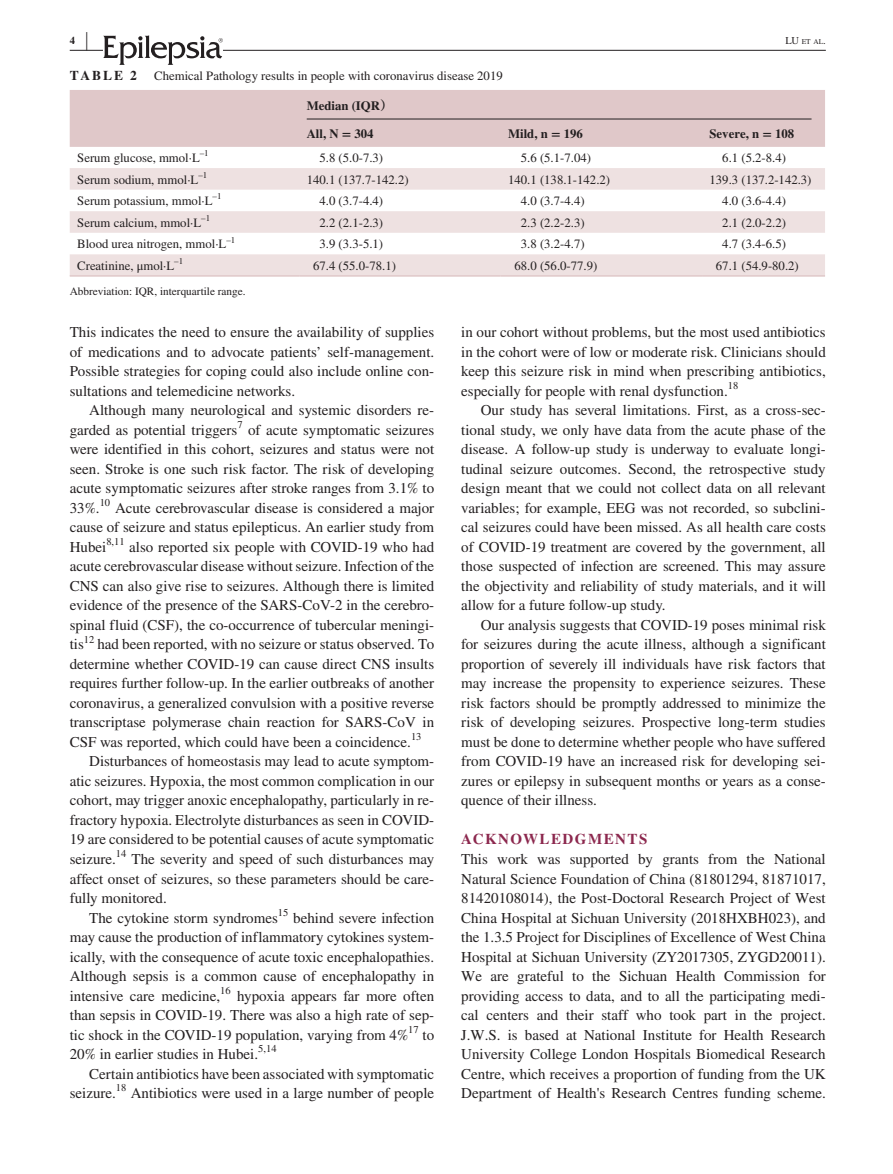
<style>
.page{position:relative;width:893px;height:1174px;background:#fff}
.page>*{position:absolute;margin:0;border:0;box-sizing:border-box;transform-origin:0 0}
.t1{font:700 25.95px "STIX";color:#231f20;scale:.36 1}
.t2{font:15px/19.5px "STIX";color:#231f20;text-align:justify}
.t3{font:700 15px "STIX";letter-spacing:.1em;color:#8c284e}
.t4{font:700 13.5px "STIX";letter-spacing:.14em;color:#231f20}
.t5{font:12.75px "STIX";color:#231f20}
.t6{font:700 12.75px/28px "STIX";color:#231f20}
.t7{font:11.25px "STIX";color:#231f20}
.t8{font:10.5px "STIX";color:#231f20}
.t9{font:700 10.5px "STIX";color:#231f20}
.t10{font:8.85px "STIX";color:#231f20}
.t11{font:7.35px "STIX";color:#231f20}
.s1{font-size:10.5px}
.s2{font-family:"Noto Serif CJ Ksc"}
</style>
<div class="page">
<hr style="left:70px;top:50px;width:756px;height:1px;background:#231f20">
<svg style="left:103px;top:35px;width:120px;height:30px"></svg>
<div style="left:70px;top:90px;width:755px;height:57px;background:#e0c8c9"></div>
<svg style="left:70px;top:168px;width:755px;height:107px;fill:#eee1e1"></svg>
<hr style="left:70px;top:275px;width:229px;height:2px;background:#e0c8c9">
<hr style="left:299px;top:275px;width:202px;height:2px;background:#e0c8c9">
<hr style="left:501px;top:275px;width:201px;height:2px;background:#e0c8c9">
<hr style="left:702px;top:275px;width:123px;height:2px;background:#e0c8c9">
<hr style="left:307px;top:119px;width:504px;height:1px;background:#231f20">
<p class="t9" style="left:70px;top:34px;width:7px">4</p>
<h1 class="t1" style="left:86px;top:26px;width:7px">|</h1>
<p class="t11" style="left:785px;top:36px;width:42px"><span class="s1">LU</span> et al<span class="s1">.</span></p>
<p class="t4" style="left:70px;top:68px;width:69px">TABLE 2</p>
<p class="t5" style="left:154px;top:67px;width:350px">Chemical Pathology results in people with coronavirus disease 2019</p>
<p class="t6" style="left:307px;top:91px;width:88px">Median (IQR<span class="s2">）<br></span>All, N = 304</p>
<p class="t6" style="left:508px;top:119px;width:76px">Mild, n = 196</p>
<p class="t6" style="left:710px;top:119px;width:86px">Severe, n = 108</p>
<p class="t10" style="left:200px;top:147px;width:10px">–1</p>
<p class="t5" style="left:319px;top:149px;width:65px">5.8 (5.0-7.3)</p>
<p class="t5" style="left:521px;top:149px;width:72px">5.6 (5.1-7.04)</p>
<p class="t5" style="left:722px;top:149px;width:65px">6.1 (5.2-8.4)</p>
<p class="t5" style="left:77px;top:171px;width:132px">Serum sodium, mmol·L<sup>–1</sup></p>
<p class="t5" style="left:307px;top:171px;width:103px">140.1 (137.7-142.2)</p>
<p class="t5" style="left:508px;top:171px;width:103px">140.1 (138.1-142.2)</p>
<p class="t5" style="left:710px;top:171px;width:103px">139.3 (137.2-142.3)</p>
<p class="t5" style="left:77px;top:192px;width:146px">Serum potassium, mmol·L<sup>–1</sup></p>
<p class="t5" style="left:319px;top:192px;width:65px">4.0 (3.7-4.4)</p>
<p class="t5" style="left:521px;top:192px;width:65px">4.0 (3.7-4.4)</p>
<p class="t5" style="left:722px;top:192px;width:65px">4.0 (3.6-4.4)</p>
<p class="t5" style="left:77px;top:214px;width:134px">Serum calcium, mmol·L<sup>–1</sup></p>
<p class="t5" style="left:319px;top:214px;width:65px">2.2 (2.1-2.3)</p>
<p class="t5" style="left:521px;top:214px;width:65px">2.3 (2.2-2.3)</p>
<p class="t5" style="left:722px;top:214px;width:65px">2.1 (2.0-2.2)</p>
<p class="t5" style="left:77px;top:235px;width:160px">Blood urea nitrogen, mmol·L<sup>–1</sup></p>
<p class="t5" style="left:319px;top:235px;width:65px">3.9 (3.3-5.1)</p>
<p class="t5" style="left:521px;top:235px;width:65px">3.8 (3.2-4.7)</p>
<p class="t5" style="left:722px;top:235px;width:65px">4.7 (3.4-6.5)</p>
<p class="t5" style="left:77px;top:257px;width:107px">Creatinine, μmol·L<sup>–1</sup></p>
<p class="t5" style="left:313px;top:257px;width:84px">67.4 (55.0-78.1)</p>
<p class="t5" style="left:514px;top:257px;width:84px">68.0 (56.0-77.9)</p>
<p class="t5" style="left:716px;top:257px;width:84px">67.1 (54.9-80.2)</p>
<p class="t7" style="left:70px;top:283px;width:177px">Abbreviation: IQR, interquartile range.</p>
<p class="t5" style="left:77px;top:149px;width:124px">Serum glucose, mmol·L</p>
<p class="t2" style="left:70px;top:323px;width:366px">This indicates the need to ensure the availability of supplies of medications and to advocate patients’ self-management.<br>Possible strategies for coping could also include online con&shy;sultations and telemedicine networks.</p>
<p class="t2" style="left:70px;top:401px;width:366px;text-indent:20px">Although many neurological and systemic disorders re&shy;garded as potential triggers</p>
<p class="t8" style="left:237px;top:417px;width:7px">7</p>
<p class="t2" style="left:70px;top:421px;width:366px;text-indent:178px">of acute symptomatic seizures were identified in this cohort, seizures and status were not seen. Stroke is one such risk factor. The risk of developing acute symptomatic seizures after stroke ranges from 3.1% to 33%.</p>
<p class="t8" style="left:100px;top:495px;width:12px">10</p>
<p class="t2" style="left:70px;top:499px;width:366px;text-indent:45px">Acute cerebrovascular disease is considered a major cause of seizure and status epilepticus. An earlier study from Hubei</p>
<p class="t8" style="left:106px;top:534px;width:20px">8,11</p>
<p class="t2" style="left:70px;top:538px;width:366px;text-indent:60px">also reported six people with COVID-19 who had acute cerebrovascular disease without seizure. Infection of the CNS can also give rise to seizures. Although there is limited evidence of the presence of the SARS-CoV-2 in the cerebro&shy;spinal fluid (CSF), the co-occurrence of tubercular meningi&shy;tis</p>
<p class="t8" style="left:84px;top:632px;width:12px">12</p>
<p class="t2" style="left:70px;top:635px;width:366px;text-indent:28px">had been reported, with no seizure or status observed. To determine whether COVID-19 can cause direct CNS insults requires further follow-up. In the earlier outbreaks of another coronavirus, a generalized convulsion with a positive reverse transcriptase polymerase chain reaction for SARS-CoV in CSF was reported, which could have been a coincidence.</p>
<p class="t8" style="left:411px;top:729px;width:12px">13</p>
<p class="t2" style="left:70px;top:752px;width:366px;text-indent:20px">Disturbances of homeostasis may lead to acute symptom&shy;atic seizures. Hypoxia, the most common complication in our cohort, may trigger anoxic encephalopathy, particularly in re&shy;fractory hypoxia. Electrolyte disturbances as seen in COVID-19 are considered to be potential causes of acute symptomatic seizure.</p>
<p class="t8" style="left:116px;top:846px;width:12px">14</p>
<p class="t2" style="left:132px;top:850px;width:304px">The severity and speed of such disturbances may</p>
<p class="t2" style="left:70px;top:869px;width:366px">affect onset of seizures, so these parameters should be care-</p>
<p class="t2" style="left:70px;top:889px;width:99px">fully monitored.</p>
<p class="t2" style="left:89px;top:908px;width:190px">The cytokine storm syndromes</p>
<p class="t8" style="left:278px;top:905px;width:12px">15</p>
<p class="t2" style="left:70px;top:908px;width:366px;text-indent:224px">behind severe infection may cause the production of inflammatory cytokines system&shy;ically, with the consequence of acute toxic encephalopathies.<br>Although sepsis is a common cause of encephalopathy in intensive care medicine,<sup>16</sup> hypoxia appears far more often than sepsis in COVID-19. There was also a high rate of sep&shy;tic shock in the COVID-19 population, varying from 4%</p>
<p class="t8" style="left:408px;top:1022px;width:12px">17</p>
<p class="t2" style="left:423px;top:1025px;width:13px">to</p>
<p class="t2" style="left:70px;top:1045px;width:190px">20% in earlier studies in Hubei.</p>
<p class="t8" style="left:258px;top:1041px;width:20px">5,14</p>
<p class="t2" style="left:70px;top:1064px;width:366px;text-indent:20px">Certain antibiotics have been associated with symptomatic seizure.</p>
<p class="t8" style="left:116px;top:1080px;width:12px">18</p>
<p class="t2" style="left:131px;top:1084px;width:305px">Antibiotics were used in a large number of people</p>
<p class="t2" style="left:461px;top:323px;width:366px">in our cohort without problems, but the most used antibiotics in the cohort were of low or moderate risk. Clinicians should keep this seizure risk in mind when prescribing antibiotics, especially for people with renal dysfunction.<sup>18</sup></p>
<p class="t2" style="left:461px;top:401px;width:366px;text-indent:20px">Our study has several limitations. First, as a cross-sec&shy;tional study, we only have data from the acute phase of the disease. A follow-up study is underway to evaluate longi&shy;tudinal seizure outcomes. Second, the retrospective study design meant that we could not collect data on all relevant variables; for example, EEG was not recorded, so subclini&shy;cal seizures could have been missed. As all health care costs of COVID-19 treatment are covered by the government, all those suspected of infection are screened. This may assure the objectivity and reliability of study materials, and it will allow for a future follow-up study.</p>
<p class="t2" style="left:461px;top:616px;width:366px;text-indent:20px">Our analysis suggests that COVID-19 poses minimal risk for seizures during the acute illness, although a significant proportion of severely ill individuals have risk factors that may increase the propensity to experience seizures. These risk factors should be promptly addressed to minimize the risk of developing seizures. Prospective long-term studies must be done to determine whether people who have suffered from COVID-19 have an increased risk for developing sei&shy;zures or epilepsy in subsequent months or years as a conse&shy;quence of their illness.</p>
<p class="t3" style="left:461px;top:830px;width:188px">ACKNOWLEDGMENTS</p>
<p class="t2" style="left:461px;top:850px;width:366px">This work was supported by grants from the National Natural Science Foundation of China (81801294, 81871017, 81420108014), the Post-Doctoral Research Project of West China Hospital at Sichuan University (2018HXBH023), and the 1.3.5 Project for Disciplines of Excellence of West China Hospital at Sichuan University (ZY2017305, ZYGD20011).<br>We are grateful to the Sichuan Health Commission for providing access to data, and to all the participating medi&shy;cal centers and their staff who took part in the project.<br>J.W.S. is based at National Institute for Health Research University College London Hospitals Biomedical Research Centre, which receives a proportion of funding from the UK Department of Health's Research Centres funding scheme.</p>
</div>
